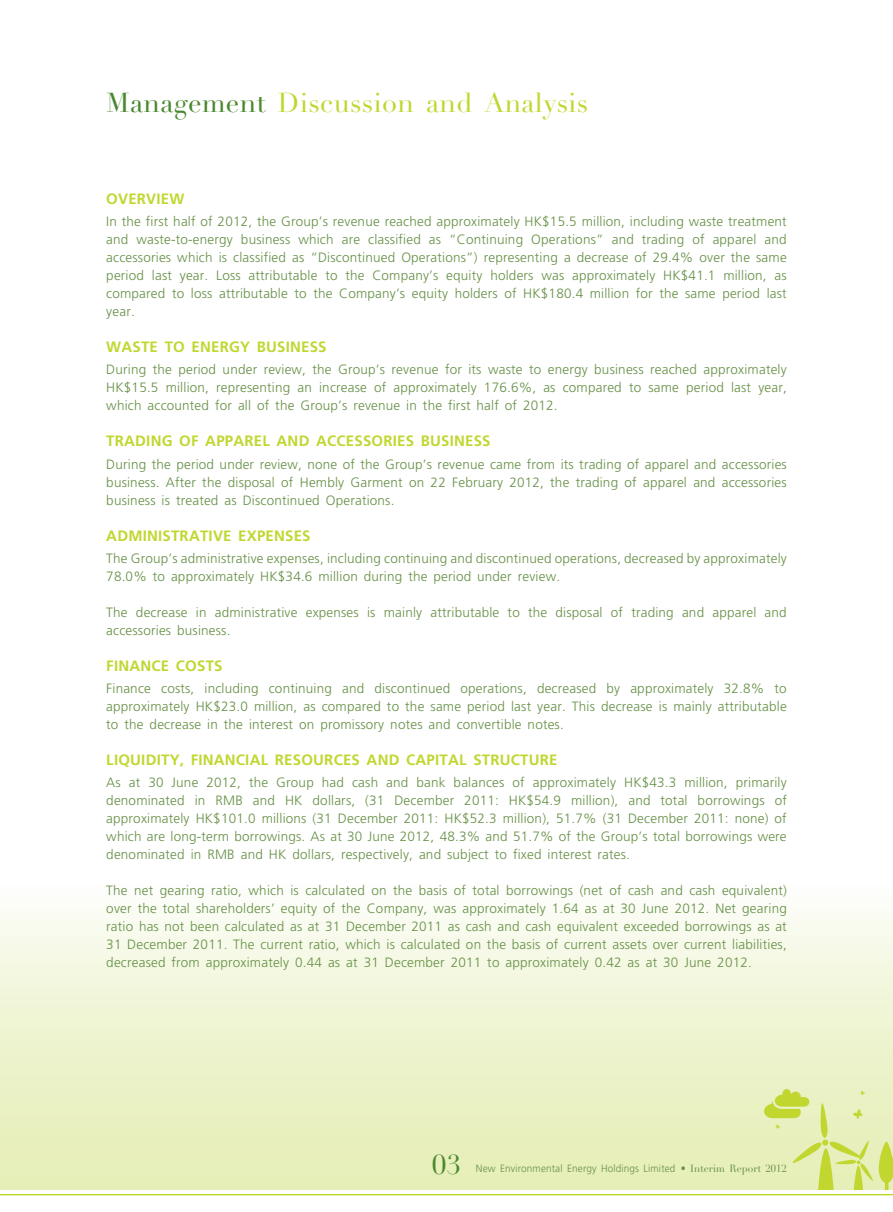
<style>
.page{position:relative;width:893px;height:1212px;background:#fff}
.page>*{position:absolute;margin:0;border:0;box-sizing:border-box;transform-origin:0 0}
.t1{font:27px "Didot LT Std";letter-spacing:.015em;color:#c1d72f}
.t2{font:27px "Didot LT Std";color:#49882e}
._03_H1{font:700 15px "Frutiger LT Std";letter-spacing:.015em;color:#c1d72f}
._11_P0{font:300 13.5px/18px "Frutiger LT Std";letter-spacing:.015em;color:#669046;text-align:justify}
.t3{font:300 10.5px "Frutiger LT Std";letter-spacing:.015em;color:#669046;scale:.95 1}
.s1{color:#49882e}
.s2{font-family:"Didot LT Std";font-weight:400}
</style>
<div class="page">
<div style="left:0;top:843px;width:893px;height:369px;background:linear-gradient(to bottom,#fff,#e2ebab)"></div>
<svg style="left:764px;top:1089px;width:129px;height:102px;background:#e0eaa2"></svg>
<div style="left:0;top:1191px;width:893px;height:21px;background:#fff"></div>
<hr style="left:0;top:1194px;width:893px;height:1px;background:#c1d72f">
<p class="t1" style="left:106px;top:87px;width:484px"><span class="s1">Management</span> Discussion and Analysis</p>
<p class="_03_H1" style="left:106px;top:190px;width:80px">OVERVIEW</p>
<p class="_11_P0" style="left:106px;top:213px;width:682px">In the first half of 2012, the Group’s revenue reached approximately HK$15.5 million, including waste treatment and waste-to-energy business which are classified as “Continuing Operations” and trading of apparel and accessories which is classified as “Discontinued Operations”) representing a decrease of 29.4% over the same period last year. Loss attributable to the Company’s equity holders was approximately HK$41.1 million, as compared to loss attributable to the Company’s equity holders of HK$180.4 million for the same period last year.</p>
<p class="_03_H1" style="left:106px;top:338px;width:222px">WASTE TO ENERGY BUSINESS</p>
<p class="_11_P0" style="left:106px;top:361px;width:682px">During the period under review, the Group’s revenue for its waste to energy business reached approximately HK$15.5 million, representing an increase of approximately 176.6%, as compared to same period last year, which accounted for all of the Group’s revenue in the first half of 2012.</p>
<p class="_03_H1" style="left:106px;top:432px;width:386px">TRADING OF APPAREL AND ACCESSORIES BUSINESS</p>
<p class="_11_P0" style="left:106px;top:455px;width:682px">During the period under review, none of the Group’s revenue came from its trading of apparel and accessories business. After the disposal of Hembly Garment on 22 February 2012, the trading of apparel and accessories business is treated as Discontinued Operations.</p>
<p class="_03_H1" style="left:106px;top:527px;width:206px">ADMINISTRATIVE EXPENSES</p>
<p class="_11_P0" style="left:106px;top:549px;width:682px">The Group’s administrative expenses, including continuing and discontinued operations, decreased by approximately<br>78.0% to approximately HK$34.6 million during the period under review.</p>
<p class="_11_P0" style="left:106px;top:603px;width:682px">The decrease in administrative expenses is mainly attributable to the disposal of trading and apparel and accessories business.</p>
<p class="_03_H1" style="left:106px;top:657px;width:118px">FINANCE COSTS</p>
<p class="_11_P0" style="left:106px;top:680px;width:682px">Finance costs, including continuing and discontinued operations, decreased by approximately 32.8% to approximately HK$23.0 million, as compared to the same period last year. This decrease is mainly attributable to the decrease in the interest on promissory notes and convertible notes.</p>
<p class="_03_H1" style="left:106px;top:751px;width:453px">LIQUIDITY, FINANCIAL RESOURCES AND CAPITAL STRUCTURE</p>
<p class="_11_P0" style="left:106px;top:774px;width:682px">As at 30 June 2012, the Group had cash and bank balances of approximately HK$43.3 million, primarily denominated in RMB and HK dollars, (31 December 2011: HK$54.9 million), and total borrowings of approximately HK$101.0 millions (31 December 2011: HK$52.3 million), 51.7% (31 December 2011: none) of which are long-term borrowings. As at 30 June 2012, 48.3% and 51.7% of the Group’s total borrowings were denominated in RMB and HK dollars, respectively, and subject to fixed interest rates.</p>
<p class="_11_P0" style="left:106px;top:882px;width:682px">The net gearing ratio, which is calculated on the basis of total borrowings (net of cash and cash equivalent) over the total shareholders’ equity of the Company, was approximately 1.64 as at 30 June 2012. Net gearing ratio has not been calculated as at 31 December 2011 as cash and cash equivalent exceeded borrowings as at 31 December 2011. The current ratio, which is calculated on the basis of current assets over current liabilities, decreased from approximately 0.44 as at 31 December 2011 to approximately 0.42 as at 30 June 2012.</p>
<p class="t2" style="left:432px;top:1149px;width:30px">03</p>
<p class="t3" style="left:476px;top:1163px;width:329px">New Environmental Energy Holdings Limited <span class="s2">• Interim Report 2012</span></p>
</div>
